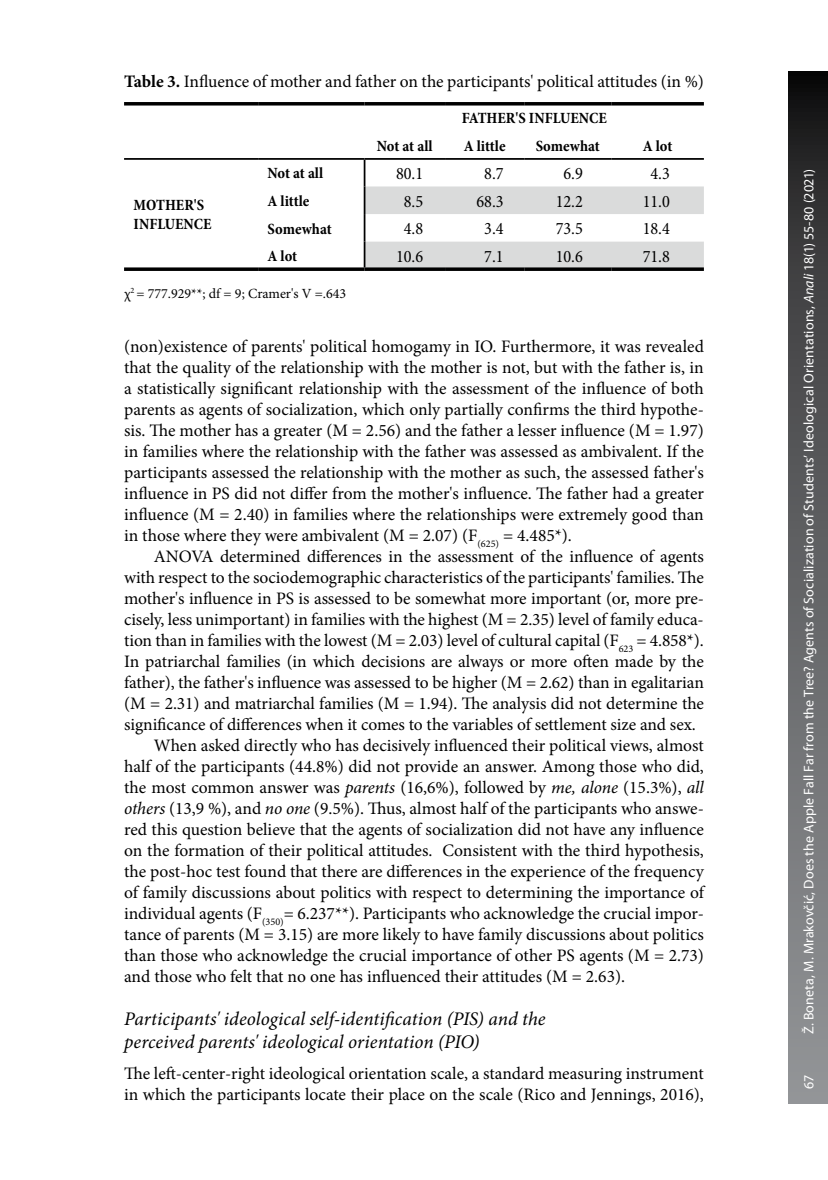
<style>
.page{position:relative;width:828px;height:1180px;background:#fff}
.page>*{position:absolute;margin:0;border:0;box-sizing:border-box;transform-origin:0 0}
.t1{font:italic 19.25px/23.1px "Minion Pro";color:#000}
.t2{font:17.5px/21px "Minion Pro";letter-spacing:-.005em;color:#000;text-align:justify}
.t3{font:condensed 17.5px "Minion Pro";color:#000}
.t4{font:700 condensed 15.75px/18.9px "Minion Pro";color:#000}
.t5{font:14px "Myriad Pro";letter-spacing:.005em;color:#fff}
.t6{font:14px "Minion Pro";color:#000}
.s1{font-weight:700}
.s2{font-style:italic}
</style>
<div class="page">
<svg style="left:788px;top:71px;width:40px;height:1032px;background:#5e5f61"></svg>
<svg style="left:365px;top:186px;width:339px;height:81px"></svg>
<svg style="left:364px;top:102px;width:81px;height:4px"></svg>
<svg style="left:445px;top:102px;width:79px;height:4px"></svg>
<svg style="left:524px;top:102px;width:87px;height:4px"></svg>
<svg style="left:611px;top:102px;width:93px;height:4px"></svg>
<svg style="left:364px;top:267px;width:81px;height:4px"></svg>
<svg style="left:445px;top:267px;width:79px;height:4px"></svg>
<svg style="left:524px;top:267px;width:87px;height:4px"></svg>
<svg style="left:611px;top:267px;width:93px;height:4px"></svg>
<svg style="left:124px;top:102px;width:134px;height:4px"></svg>
<svg style="left:258px;top:102px;width:106px;height:4px"></svg>
<svg style="left:124px;top:267px;width:134px;height:4px"></svg>
<hr style="left:124px;top:158px;width:134px;height:2px;background:#000">
<hr style="left:258px;top:158px;width:106px;height:2px;background:#000">
<hr style="left:364px;top:158px;width:81px;height:2px;background:#000">
<hr style="left:445px;top:158px;width:79px;height:2px;background:#000">
<hr style="left:524px;top:158px;width:87px;height:2px;background:#000">
<hr style="left:611px;top:158px;width:93px;height:2px;background:#000">
<hr style="left:363px;top:160px;width:2px;height:26px;background:#000">
<hr style="left:363px;top:186px;width:2px;height:28px;background:#000">
<hr style="left:363px;top:214px;width:2px;height:28px;background:#000">
<hr style="left:363px;top:242px;width:2px;height:25px;background:#000">
<svg style="left:258px;top:267px;width:106px;height:4px"></svg>
<p class="t2" style="left:124px;top:71px;width:581px"><span class="s1">Table 3.</span> Influence of mother and father on the participants' political attitudes (in %)</p>
<p class="t4" style="left:461px;top:109px;width:146px">FATHER'S INFLUENCE</p>
<p class="t4" style="left:377px;top:136px;width:57px">Not at all</p>
<p class="t4" style="left:463px;top:136px;width:43px">A little</p>
<p class="t4" style="left:535px;top:136px;width:66px">Somewhat</p>
<p class="t4" style="left:642px;top:136px;width:31px">A lot</p>
<p class="t4" style="left:267px;top:164px;width:57px">Not at all</p>
<p class="t3" style="left:396px;top:162px;width:29px">80.1</p>
<p class="t3" style="left:484px;top:162px;width:21px">8.7</p>
<p class="t3" style="left:563px;top:162px;width:21px">6.9</p>
<p class="t3" style="left:650px;top:162px;width:21px">4.3</p>
<p class="t4" style="left:267px;top:191px;width:43px">A little</p>
<p class="t3" style="left:404px;top:190px;width:21px">8.5</p>
<p class="t3" style="left:476px;top:190px;width:29px">68.3</p>
<p class="t3" style="left:555px;top:190px;width:29px">12.2</p>
<p class="t3" style="left:642px;top:190px;width:29px">11.0</p>
<p class="t4" style="left:267px;top:219px;width:66px">Somewhat</p>
<p class="t3" style="left:404px;top:217px;width:21px">4.8</p>
<p class="t3" style="left:484px;top:217px;width:21px">3.4</p>
<p class="t3" style="left:555px;top:217px;width:29px">73.5</p>
<p class="t3" style="left:642px;top:217px;width:29px">18.4</p>
<p class="t4" style="left:267px;top:247px;width:31px">A lot</p>
<p class="t3" style="left:396px;top:245px;width:29px">10.6</p>
<p class="t3" style="left:484px;top:245px;width:21px">7.1</p>
<p class="t3" style="left:555px;top:245px;width:29px">10.6</p>
<p class="t3" style="left:642px;top:245px;width:29px">71.8</p>
<p class="t6" style="left:124px;top:284px;width:224px">χ<sup>2</sup> = 777.929**; df = 9; Cramer's V =.643</p>
<p class="t4" style="left:133px;top:196px;width:79px">MOTHER'S<br>INFLUENCE</p>
<p class="t2" style="left:124px;top:336px;width:581px">(non)existence of parents' political homogamy in IO. Furthermore, it was revealed that the quality of the relationship with the mother is not, but with the father is, in a statistically significant relationship with the assessment of the influence of both parents as agents of socialization, which only partially confirms the third hypothe&shy;sis. The mother has a greater (M = 2.56) and the father a lesser influence (M = 1.97) in families where the relationship with the father was assessed as ambivalent. If the participants assessed the relationship with the mother as such, the assessed father's influence in PS did not differ from the mother's influence. The father had a greater influence (M = 2.40) in families where the relationships were extremely good than in those where they were ambivalent (M = 2.07) (F<sub>(625)</sub> = 4.485*).</p>
<p class="t2" style="left:154px;top:546px;width:551px">ANOVA determined differences in the assessment of the influence of agents</p>
<p class="t2" style="left:124px;top:567px;width:581px">with respect to the sociodemographic characteristics of the participants' families. The</p>
<p class="t2" style="left:124px;top:588px;width:581px">mother's influence in PS is assessed to be somewhat more important (or, more pre-</p>
<p class="t2" style="left:124px;top:609px;width:581px">cisely, less unimportant) in families with the highest (M = 2.35) level of family educa-</p>
<p class="t2" style="left:124px;top:630px;width:581px">tion than in families with the lowest (M = 2.03) level of cultural capital (F<sub>623</sub> = 4.858*).</p>
<p class="t2" style="left:124px;top:651px;width:581px">In patriarchal families (in which decisions are always or more often made by the</p>
<p class="t2" style="left:124px;top:672px;width:581px">father), the father's influence was assessed to be higher (M = 2.62) than in egalitarian</p>
<p class="t2" style="left:124px;top:693px;width:581px">(M = 2.31) and matriarchal families (M = 1.94). The analysis did not determine the</p>
<p class="t2" style="left:124px;top:714px;width:573px">significance of differences when it comes to the variables of settlement size and sex.</p>
<p class="t2" style="left:154px;top:735px;width:551px">When asked directly who has decisively influenced their political views, almost</p>
<p class="t2" style="left:124px;top:756px;width:581px">half of the participants (44.8%) did not provide an answer. Among those who did,</p>
<p class="t2" style="left:124px;top:777px;width:581px">the most common answer was <span class="s2">parents</span> (16,6%), followed by <span class="s2">me, alone</span> (15.3%), <span class="s2">all</span></p>
<p class="t2" style="left:124px;top:798px;width:581px"><span class="s2">others</span> (13,9 %), and <span class="s2">no one</span> (9.5%). Thus, almost half of the participants who answe-</p>
<p class="t2" style="left:124px;top:819px;width:581px">red this question believe that the agents of socialization did not have any influence</p>
<p class="t2" style="left:124px;top:840px;width:581px">on the formation of their political attitudes. Consistent with the third hypothesis,</p>
<p class="t2" style="left:124px;top:861px;width:581px">the post-hoc test found that there are differences in the experience of the frequency</p>
<p class="t2" style="left:124px;top:882px;width:581px">of family discussions about politics with respect to determining the importance of</p>
<p class="t2" style="left:124px;top:903px;width:581px">individual agents (F<sub>(350)</sub>= 6.237**). Participants who acknowledge the crucial impor-</p>
<p class="t2" style="left:124px;top:924px;width:581px">tance of parents (M = 3.15) are more likely to have family discussions about politics</p>
<p class="t2" style="left:124px;top:945px;width:581px">than those who acknowledge the crucial importance of other PS agents (M = 2.73)</p>
<p class="t2" style="left:124px;top:966px;width:502px">and those who felt that no one has influenced their attitudes (M = 2.63).</p>
<p class="t1" style="left:124px;top:1007px;width:423px">Participants' ideological self-identification (PIS) and the perceived parents' ideological orientation (PIO)</p>
<p class="t2" style="left:124px;top:1063px;width:581px">The left-center-right ideological orientation scale, a standard measuring instrument in which the participants locate their place on the scale (Rico and Jennings, 2016),</p>
<p class="t5" style="left:800px;top:1034px;width:867px;rotate:-90deg">Ž. Boneta, M. Mrakovčić, Does the Apple Fall Far from the Tree? Agents of Socialization of Students’ Ideological Orientations, <span class="s2">Anali</span> 18(1) 55-80 (2021)</p>
<p class="t5" style="left:800px;top:1088px;width:16px;rotate:-90deg">67</p>
</div>
